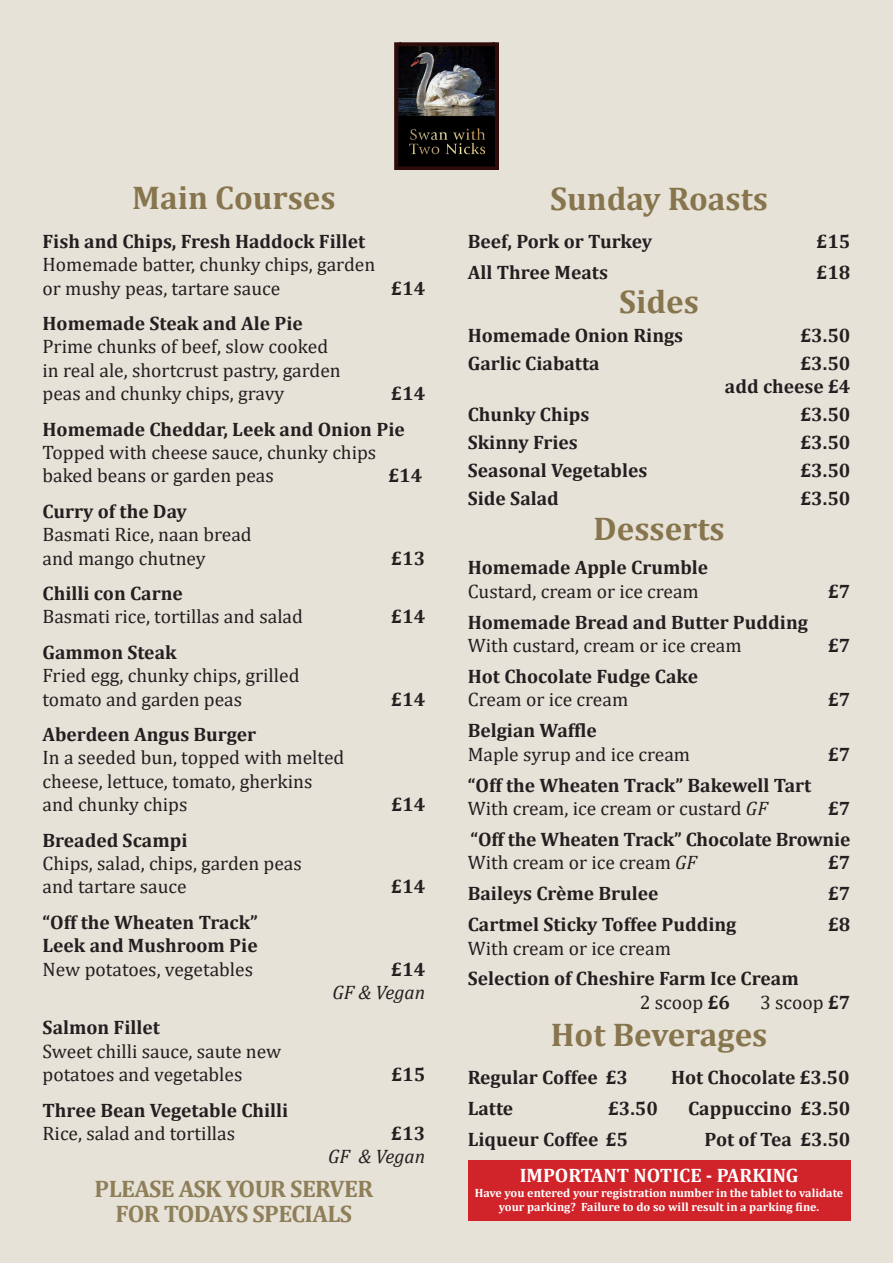
<style>
.page{position:relative;width:893px;height:1263px;background:#e7e2d8}
.page>*{position:absolute;margin:0;border:0;box-sizing:border-box;transform-origin:0 0}
.t1{font:700 33px "Cambria";color:#86754d}
.t2{font:700 24px/25.5px "Cambria";letter-spacing:-.025em;color:#8e7f59;text-align:center}
.t3{font:700 19.5px/23.4px "Cambria";color:#231f20}
.t4{font:19.5px/23.4px "Cambria";color:#231f20}
.t5{font:700 19.5px "Cambria";color:#fff}
.t6{font:italic 19.5px "Cambria";color:#231f20}
.t7{font:700 12px/14.4px "Cambria";color:#fff;text-align:center}
.s1{font-weight:400}
.s2{font-weight:400;font-style:italic}
.s3{font-style:italic}
.s4{font-weight:700}
</style>
<div class="page">
<img style="left:395px;top:43px;width:103px;height:127px">
<div style="left:468px;top:1160px;width:382px;height:60px;background:#d1232a"></div>
<h1 class="t1" style="left:132px;top:175px;width:205px">Main Courses</h1>
<p class="t3" style="left:43px;top:229px;width:324px">Fish and Chips, Fresh Haddock Fillet</p>
<p class="t4" style="left:43px;top:253px;width:334px">Homemade batter, chunky chips, garden or mushy peas, tartare sauce</p>
<p class="t3" style="left:391px;top:276px;width:35px">£14</p>
<p class="t3" style="left:43px;top:311px;width:262px">Homemade Steak and Ale Pie</p>
<p class="t4" style="left:43px;top:335px;width:300px">Prime chunks of beef, slow cooked in real ale, shortcrust pastry, garden peas and chunky chips, gravy</p>
<p class="t3" style="left:43px;top:375px;width:384px;line-height:35.4px;text-indent:349px">£14<br>Homemade Cheddar, Leek and Onion Pie</p>
<p class="t4" style="left:43px;top:441px;width:335px">Topped with cheese sauce, chunky chips baked beans or garden peas</p>
<p class="t3" style="left:388px;top:463px;width:35px">£14</p>
<p class="t3" style="left:43px;top:499px;width:146px">Curry of the Day</p>
<p class="t4" style="left:43px;top:523px;width:211px">Basmati Rice, naan bread and mango chutney</p>
<p class="t3" style="left:391px;top:546px;width:35px">£13</p>
<p class="t3" style="left:43px;top:581px;width:142px">Chilli con Carne</p>
<p class="t4" style="left:43px;top:605px;width:262px">Basmati rice, tortillas and salad</p>
<p class="t3" style="left:391px;top:604px;width:35px">£14</p>
<p class="t3" style="left:43px;top:640px;width:136px">Gammon Steak</p>
<p class="t4" style="left:43px;top:664px;width:258px">Fried egg, chunky chips, grilled tomato and garden peas</p>
<p class="t3" style="left:391px;top:687px;width:35px">£14</p>
<p class="t3" style="left:43px;top:722px;width:215px">Aberdeen Angus Burger</p>
<p class="t4" style="left:43px;top:746px;width:303px">In a seeded bun, topped with melted cheese, lettuce, tomato, gherkins and chunky chips</p>
<p class="t3" style="left:43px;top:828px;width:146px">Breaded Scampi</p>
<p class="t4" style="left:43px;top:852px;width:261px">Chips, salad, chips, garden peas and tartare sauce</p>
<p class="t3" style="left:391px;top:792px;width:35px">£14</p>
<p class="t3" style="left:391px;top:874px;width:35px">£14</p>
<p class="t3" style="left:43px;top:910px;width:217px">“Off the Wheaten Track”<br>Leek and Mushroom Pie</p>
<p class="t4" style="left:43px;top:957px;width:212px">New potatoes, vegetables</p>
<p class="t3" style="left:391px;top:957px;width:35px">£14</p>
<p class="t6" style="left:332px;top:979px;width:94px">GF &amp; Vegan</p>
<p class="t3" style="left:43px;top:1015px;width:119px">Salmon Fillet</p>
<p class="t4" style="left:43px;top:1039px;width:240px">Sweet chilli sauce, saute new potatoes and vegetables</p>
<p class="t3" style="left:391px;top:1062px;width:35px">£15</p>
<p class="t3" style="left:43px;top:1098px;width:247px">Three Bean Vegetable Chilli</p>
<p class="t4" style="left:43px;top:1121px;width:194px">Rice, salad and tortillas</p>
<p class="t3" style="left:391px;top:1121px;width:35px">£13</p>
<p class="t6" style="left:328px;top:1143px;width:99px">GF &amp; Vegan</p>
<p class="t2" style="left:95px;top:1175px;width:280px">PLEASE ASK YOUR SERVER<br>FOR TODAYS SPECIALS</p>
<h1 class="t1" style="left:550px;top:175px;width:219px">Sunday Roasts</h1>
<p class="t3" style="left:468px;top:229px;width:186px">Beef, Pork or Turkey</p>
<p class="t3" style="left:816px;top:229px;width:35px">£15</p>
<p class="t3" style="left:468px;top:260px;width:142px">All Three Meats</p>
<p class="t3" style="left:816px;top:260px;width:35px">£18</p>
<h1 class="t1" style="left:619px;top:278px;width:81px">Sides</h1>
<p class="t3" style="left:468px;top:323px;width:217px">Homemade Onion Rings</p>
<p class="t3" style="left:800px;top:323px;width:51px">£3.50</p>
<p class="t3" style="left:468px;top:351px;width:133px">Garlic Ciabatta</p>
<p class="t3" style="left:725px;top:351px;width:127px;text-align:right">£3.50<br>add cheese £4</p>
<p class="t3" style="left:468px;top:402px;width:123px">Chunky Chips</p>
<p class="t3" style="left:800px;top:402px;width:51px">£3.50</p>
<p class="t3" style="left:468px;top:430px;width:112px">Skinny Fries</p>
<p class="t3" style="left:800px;top:430px;width:51px">£3.50</p>
<p class="t3" style="left:468px;top:458px;width:181px">Seasonal Vegetables</p>
<p class="t3" style="left:800px;top:458px;width:51px">£3.50</p>
<p class="t3" style="left:468px;top:486px;width:93px">Side Salad</p>
<p class="t3" style="left:800px;top:486px;width:51px">£3.50</p>
<h1 class="t1" style="left:594px;top:505px;width:133px">Desserts</h1>
<p class="t3" style="left:468px;top:555px;width:242px">Homemade Apple Crumble</p>
<p class="t4" style="left:468px;top:579px;width:233px">Custard, cream or ice cream</p>
<p class="t3" style="left:828px;top:579px;width:24px">£7</p>
<p class="t3" style="left:468px;top:610px;width:342px">Homemade Bread and Butter Pudding</p>
<p class="t4" style="left:468px;top:634px;width:275px">With custard, cream or ice cream</p>
<p class="t3" style="left:828px;top:633px;width:24px">£7</p>
<p class="t3" style="left:468px;top:664px;width:232px">Hot Chocolate Fudge Cake</p>
<p class="t4" style="left:468px;top:688px;width:162px">Cream or ice cream</p>
<p class="t3" style="left:828px;top:687px;width:24px">£7</p>
<p class="t3" style="left:468px;top:718px;width:131px">Belgian Waffle</p>
<p class="t4" style="left:468px;top:742px;width:224px">Maple syrup and ice cream</p>
<p class="t3" style="left:828px;top:742px;width:24px">£7</p>
<p class="t3" style="left:468px;top:773px;width:345px">“Off the Wheaten Track” Bakewell Tart<br><span class="s1">With cream, ice cream or custard</span> <span class="s2">GF</span></p>
<p class="t3" style="left:471px;top:792px;width:381px;line-height:30.9px;text-align:right">£7<br>“Off the Wheaten Track” Chocolate Brownie</p>
<p class="t4" style="left:468px;top:851px;width:231px">With cream or ice cream <span class="s3">GF</span></p>
<p class="t3" style="left:828px;top:850px;width:24px">£7</p>
<p class="t3" style="left:468px;top:881px;width:192px">Baileys Crème Brulee</p>
<p class="t3" style="left:828px;top:881px;width:24px">£7</p>
<p class="t3" style="left:468px;top:912px;width:270px">Cartmel Sticky Toffee Pudding</p>
<p class="t3" style="left:828px;top:912px;width:24px">£8</p>
<p class="t4" style="left:468px;top:936px;width:205px">With cream or ice cream</p>
<p class="t3" style="left:640px;top:966px;width:160px;text-indent:-172px">Selection of Cheshire Farm Ice Cream<br><span class="s1">2 scoop</span> £6</p>
<p class="t4" style="left:760px;top:990px;width:92px">3 scoop <span class="s4">£7</span></p>
<h1 class="t1" style="left:551px;top:1011px;width:218px">Hot Beverages</h1>
<p class="t3" style="left:468px;top:1065px;width:162px">Regular Coffee £3</p>
<p class="t3" style="left:671px;top:1065px;width:180px">Hot Chocolate £3.50</p>
<p class="t3" style="left:468px;top:1096px;width:47px">Latte</p>
<p class="t3" style="left:608px;top:1096px;width:51px">£3.50</p>
<p class="t3" style="left:688px;top:1096px;width:164px">Cappuccino £3.50</p>
<p class="t3" style="left:468px;top:1127px;width:162px">Liqueur Coffee £5</p>
<p class="t3" style="left:705px;top:1127px;width:147px">Pot of Tea £3.50</p>
<p class="t5" style="left:520px;top:1162px;width:280px">IMPORTANT NOTICE - PARKING</p>
<p class="t7" style="left:475px;top:1185px;width:370px">Have you entered your registration number in the tablet to validate your parking? Failure to do so will result in a parking fine.</p>
</div>
